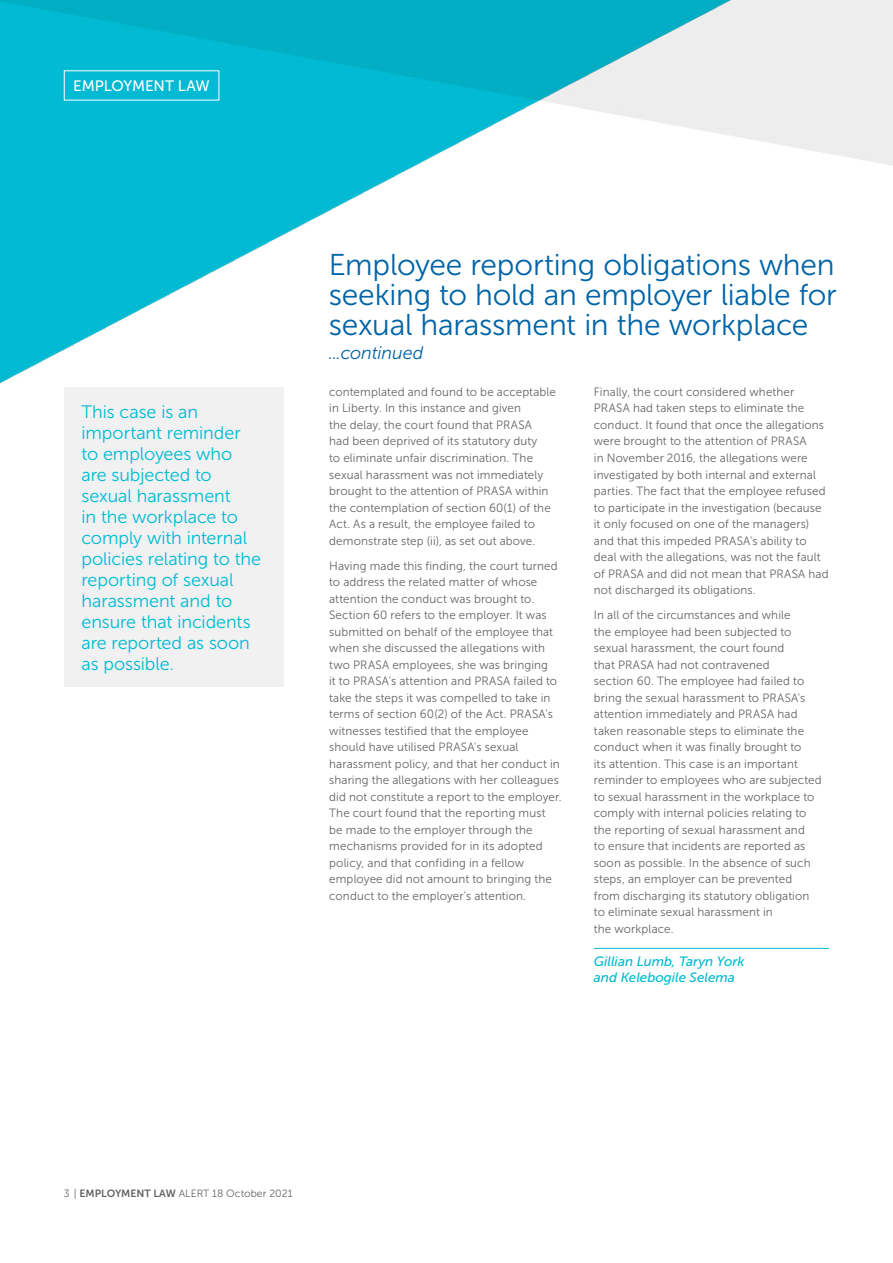
<style>
.page{position:relative;width:893px;height:1263px;background:#fff}
.page>*{position:absolute;margin:0;border:0;box-sizing:border-box;transform-origin:0 0}
.t1{font:30px/30px "Museo Sans 300";letter-spacing:-.01em;color:#0064a8;text-align:justify}
.t2{font:18px/21px "Museo Sans 300";letter-spacing:-.005em;color:#00bbd3}
.t3{font:italic 18px "Museo Sans 300";letter-spacing:-.005em;color:#0064a8}
.t4{font:15.15px "Museo Sans 500";letter-spacing:-.005em;color:#fff}
.t5{font:italic 13.5px/16.2px "Museo Sans 500";color:#00bbd3}
.t6{font:12px/16.5px "Museo Sans 300";letter-spacing:.01em;color:#636466}
.t7{font:10.5px "Museo Sans 300";color:#636466}
.s1{font-family:"Museo Sans 700"}
</style>
<div class="page">
<img style="left:0;top:0;width:893px;height:420px">
<div style="left:65px;top:387px;width:219px;height:299px;background:#f1f1f2"></div>
<hr style="left:594px;top:948px;width:235px;height:1px;background:#00bbd3">
<p class="t4" style="left:73px;top:78px;width:138px">EMPLOYMENT LAW</p>
<p class="t2" style="left:82px;top:401px;width:181px">This case is an important reminder to employees who are subjected to sexual harassment<br>in the workplace to comply with internal policies relating to the reporting of sexual harassment and to ensure that incidents are reported as soon as possible.</p>
<h1 class="t1" style="left:329px;top:250px;width:510px">Employee reporting obligations when seeking to hold an employer liable for sexual harassment in the workplace</h1>
<h2 class="t3" style="left:329px;top:343px;width:96px">...continued</h2>
<p class="t6" style="left:329px;top:384px;width:228px">contemplated and found to be acceptable in Liberty. In this instance and given<br>the delay, the court found that PRASA<br>had been deprived of its statutory duty<br>to eliminate unfair discrimination. The sexual harassment was not immediately brought to the attention of PRASA within the contemplation of section 60(1) of the Act. As a result, the employee failed to demonstrate step (ii), as set out above.</p>
<p class="t6" style="left:329px;top:557px;width:234px">Having made this finding, the court turned to address the related matter of whose attention the conduct was brought to.<br>Section 60 refers to the employer. It was submitted on behalf of the employee that when she discussed the allegations with two PRASA employees, she was bringing<br>it to PRASA's attention and PRASA failed to take the steps it was compelled to take in terms of section 60(2) of the Act. PRASA's witnesses testified that the employee should have utilised PRASA's sexual harassment policy, and that her conduct in sharing the allegations with her colleagues did not constitute a report to the employer.<br>The court found that the reporting must be made to the employer through the mechanisms provided for in its adopted policy, and that confiding in a fellow employee did not amount to bringing the conduct to the employer's attention.</p>
<p class="t6" style="left:594px;top:384px;width:236px">Finally, the court considered whether PRASA had taken steps to eliminate the conduct. It found that once the allegations were brought to the attention of PRASA<br>in November 2016, the allegations were investigated by both internal and external parties. The fact that the employee refused to participate in the investigation (because it only focused on one of the managers) and that this impeded PRASA's ability to deal with the allegations, was not the fault of PRASA and did not mean that PRASA had not discharged its obligations.</p>
<p class="t6" style="left:594px;top:607px;width:229px">In all of the circumstances and while<br>the employee had been subjected to sexual harassment, the court found<br>that PRASA had not contravened<br>section 60. The employee had failed to bring the sexual harassment to PRASA's attention immediately and PRASA had taken reasonable steps to eliminate the conduct when it was finally brought to<br>its attention. This case is an important reminder to employees who are subjected to sexual harassment in the workplace to comply with internal policies relating to the reporting of sexual harassment and<br>to ensure that incidents are reported as soon as possible. In the absence of such steps, an employer can be prevented<br>from discharging its statutory obligation to eliminate sexual harassment in<br>the workplace.</p>
<p class="t5" style="left:594px;top:953px;width:152px">Gillian Lumb, Taryn York and Kelebogile Selema</p>
<p class="t7" style="left:64px;top:1188px;width:230px">3 | <span class="s1">EMPLOYMENT LAW</span> ALERT 18 October 2021</p>
</div>
